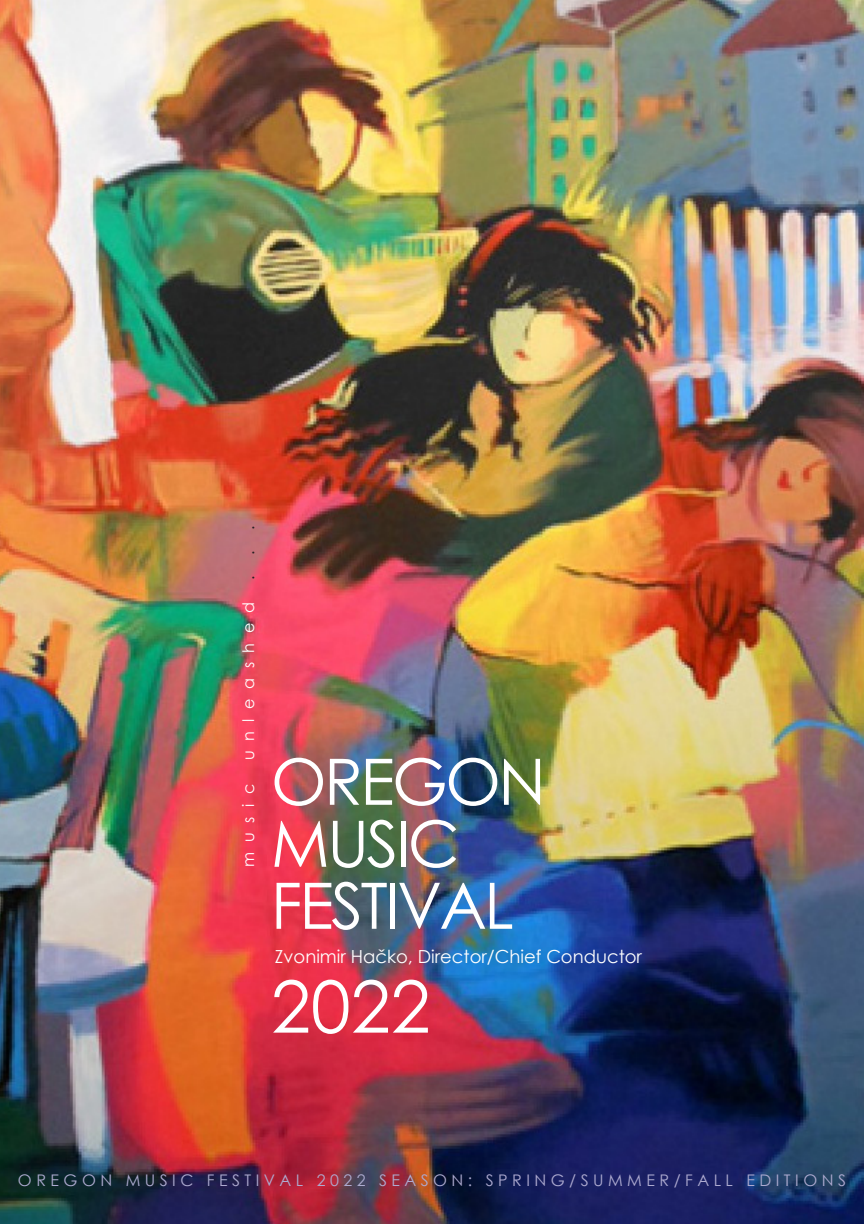
<style>
.page{position:relative;width:864px;height:1224px;background:#fff}
.page>*{position:absolute;margin:0;border:0;box-sizing:border-box;transform-origin:0 0}
.t1{font:72px "Century Gothic";color:#fff}
.t2{font:64px "Century Gothic";letter-spacing:-.04em;color:#fff}
.t3{font:18px "Century Gothic";color:#fff}
.t4{font:16px "Century Gothic";letter-spacing:.28em;color:#aeabd0}
.t5{font:16px "Century Gothic";letter-spacing:.6em;color:#fff}
.t6{font:16px "Century Gothic";color:#231f20}
</style>
<div class="page">
<img style="left:0;top:0;width:864px;height:1224px">
<p class="t6" style="left:237px;top:530px;width:6px;rotate:-90deg">.</p>
<p class="t6" style="left:237px;top:555px;width:6px;rotate:-90deg">.</p>
<p class="t6" style="left:237px;top:580px;width:6px;rotate:-90deg">.</p>
<p class="t5" style="left:237px;top:760px;width:160px;rotate:-90deg">unleashed</p>
<p class="t5" style="left:237px;top:867px;width:84px;rotate:-90deg">music</p>
<p class="t2" style="left:271px;top:737px;width:276px">OREGON</p>
<p class="t2" style="left:271px;top:799px;width:190px">MUSIC</p>
<p class="t2" style="left:271px;top:861px;width:244px">FESTIVAL</p>
<p class="t3" style="left:275px;top:943px;width:369px">Zvonimir Hačko, Director/Chief Conductor</p>
<p class="t1" style="left:271px;top:956px;width:161px">2022</p>
<p class="t4" style="left:18px;top:1169px;width:830px">OREGON MUSIC FESTIVAL 2022 SEASON: SPRING/SUMMER/FALL EDITIONS</p>
</div>
